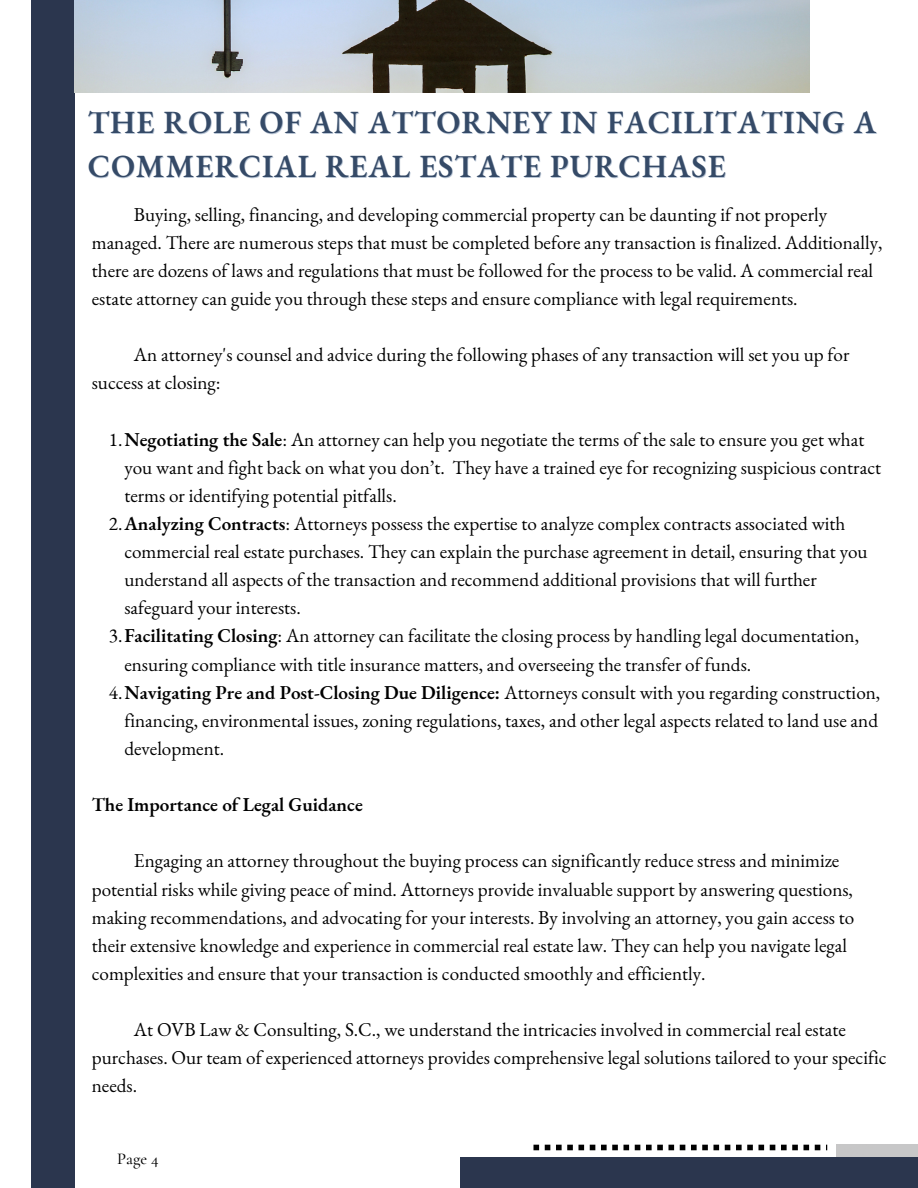
<style>
.page{position:relative;width:918px;height:1188px;background:#fff}
.page>*{position:absolute;margin:0;border:0;box-sizing:border-box;transform-origin:0 0}
.t1{font:600 31.5px/43.8px "EB Garamond";letter-spacing:.03em;color:#354a67}
.t2{font:19.2px/28.2px "EB Garamond";color:#000}
.t3{font:600 19.2px "EB Garamond";color:#000}
.t4{font:500 16.5px "Cormorant Garamond";color:#000}
.s1{font-weight:600}
</style>
<div class="page">
<div style="left:31px;top:0;width:44px;height:1188px;background:#2b364e"></div>
<svg style="left:533px;top:1145px;width:294px;height:5px"></svg>
<img style="left:837px;top:1145px;width:81px;height:13px">
<div style="left:460px;top:1158px;width:458px;height:30px;background:#2b364e"></div>
<img style="left:75px;top:0;width:734px;height:92px">
<p class="t1" style="left:88px;top:100px;width:790px">THE ROLE OF AN ATTORNEY IN FACILITATING A<br>COMMERCIAL REAL ESTATE PURCHASE</p>
<p class="t2" style="left:92px;top:200px;width:792px;text-indent:42px">Buying, selling, financing, and developing commercial property can be daunting if not properly managed. There are numerous steps that must be completed before any transaction is finalized. Additionally, there are dozens of laws and regulations that must be followed for the process to be valid. A commercial real estate attorney can guide you through these steps and ensure compliance with legal requirements.</p>
<p class="t2" style="left:92px;top:340px;width:759px;text-indent:42px">An attorney's counsel and advice during the following phases of any transaction will set you up for success at closing:</p>
<p class="t2" style="left:124px;top:425px;width:758px;text-indent:-16px">1.<span class="s1">Negotiating the Sale</span>: An attorney can help you negotiate the terms of the sale to ensure you get what you want and fight back on what you don’t. They have a trained eye for recognizing suspicious contract terms or identifying potential pitfalls.</p>
<p class="t2" style="left:124px;top:509px;width:745px;text-indent:-16px">2.<span class="s1">Analyzing Contracts</span>: Attorneys possess the expertise to analyze complex contracts associated with commercial real estate purchases. They can explain the purchase agreement in detail, ensuring that you understand all aspects of the transaction and recommend additional provisions that will further safeguard your interests.</p>
<p class="t2" style="left:124px;top:622px;width:736px;text-indent:-16px">3.<span class="s1">Facilitating Closing</span>: An attorney can facilitate the closing process by handling legal documentation, ensuring compliance with title insurance matters, and overseeing the transfer of funds.</p>
<p class="t2" style="left:124px;top:678px;width:757px;text-align:justify;text-indent:-16px">4.<span class="s1">Navigating Pre and Post-Closing Due Diligence:</span> Attorneys consult with you regarding construction, financing, environmental issues, zoning regulations, taxes, and other legal aspects related to land use and development.</p>
<p class="t3" style="left:92px;top:792px;width:273px">The Importance of Legal Guidance</p>
<p class="t2" style="left:92px;top:847px;width:764px;text-indent:42px">Engaging an attorney throughout the buying process can significantly reduce stress and minimize potential risks while giving peace of mind. Attorneys provide invaluable support by answering questions, making recommendations, and advocating for your interests. By involving an attorney, you gain access to their extensive knowledge and experience in commercial real estate law. They can help you navigate legal complexities and ensure that your transaction is conducted smoothly and efficiently.</p>
<p class="t2" style="left:92px;top:1015px;width:796px;text-indent:42px">At OVB Law &amp; Consulting, S.C., we understand the intricacies involved in commercial real estate purchases. Our team of experienced attorneys provides comprehensive legal solutions tailored to your specific needs.</p>
<p class="t4" style="left:117px;top:1149px;width:43px">Page 4</p>
</div>
